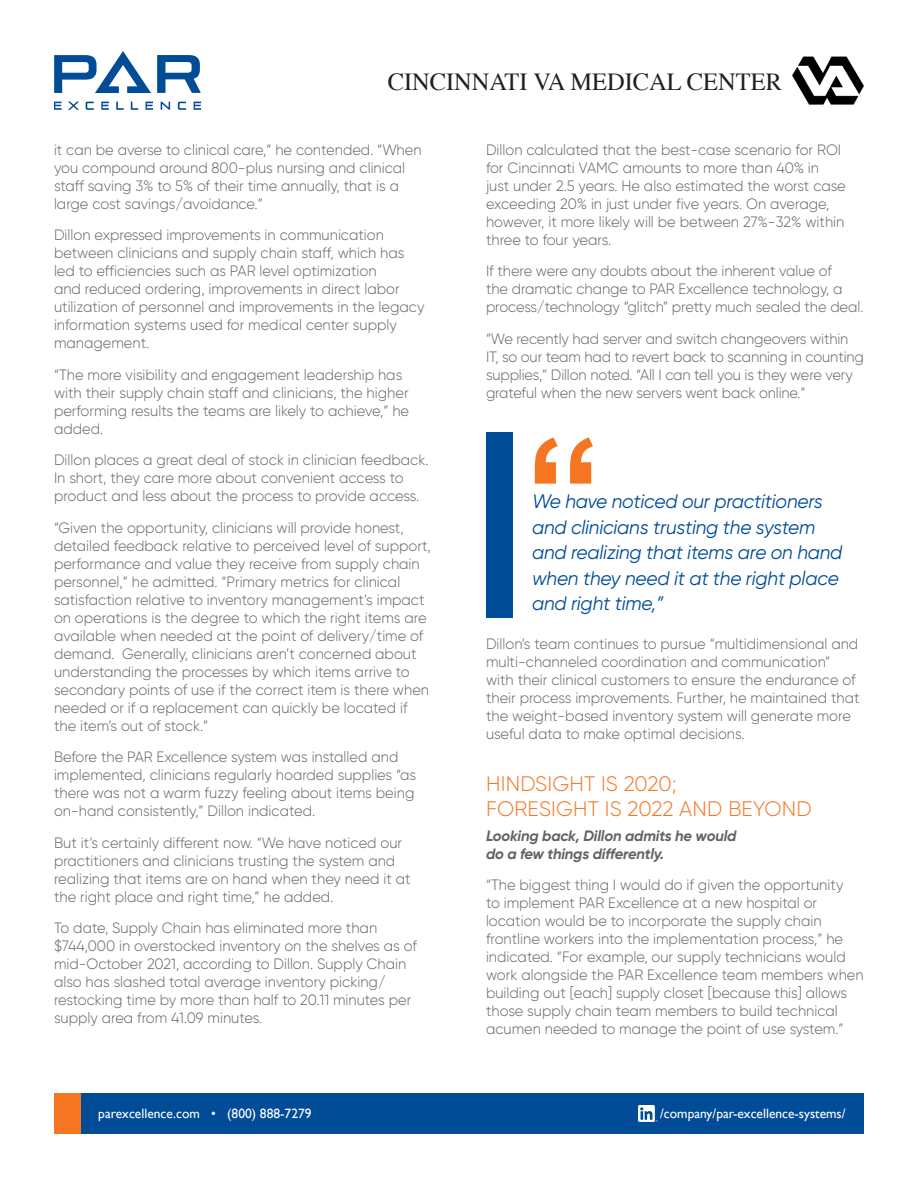
<style>
.page{position:relative;width:918px;height:1188px;background:#fff}
.page>*{position:absolute;margin:0;border:0;box-sizing:border-box;transform-origin:0 0}
.BODY_COPY{font:700 155.7px "Arial";color:#f57523}
.t1{font:24.45px "Times";color:#231f20}
.SUBHEAD{font:300 21px/25.2px "Gilroy";letter-spacing:.01em;color:#f57523}
.BODY_COPY-2{font:italic 19.5px/25.5px "Gilroy";letter-spacing:-.01em;color:#004c97}
.BODY_COPY-3{font:300 15px/18px "Gilroy";color:#636366}
.BODY_BOLD_ITAL{font:italic 700 15px/18px "Gilroy";letter-spacing:-.01em;color:#636366}
.t2{font:13.5px "Gill Sans";color:#fff}
</style>
<div class="page">
<div style="left:54px;top:1094px;width:810px;height:40px;background:#004c97"></div>
<img style="left:638px;top:1106px;width:20px;height:16px">
<div style="left:54px;top:1094px;width:27px;height:40px;background:#f57523"></div>
<img style="left:792px;top:56px;width:72px;height:49px">
<div style="left:486px;top:432px;width:27px;height:185px;background:#004c97"></div>
<svg style="left:54px;top:102px;width:8px;height:8px"></svg>
<svg style="left:101px;top:102px;width:8px;height:8px"></svg>
<svg style="left:146px;top:102px;width:7px;height:8px"></svg>
<svg style="left:68px;top:102px;width:11px;height:8px"></svg>
<svg style="left:86px;top:102px;width:8px;height:8px"></svg>
<svg style="left:194px;top:102px;width:7px;height:8px"></svg>
<svg style="left:178px;top:102px;width:8px;height:8px"></svg>
<svg style="left:116px;top:102px;width:8px;height:8px"></svg>
<svg style="left:131px;top:102px;width:7px;height:8px"></svg>
<svg style="left:161px;top:102px;width:9px;height:8px"></svg>
<svg style="left:157px;top:55px;width:44px;height:38px"></svg>
<svg style="left:54px;top:51px;width:97px;height:42px"></svg>
<h2 class="t1" style="left:388px;top:58px;width:396px">CINCINNATI VA MEDICAL CENTER</h2>
<p class="BODY_COPY-3" style="left:54px;top:140px;width:369px">it can be averse to clinical care,” he contended. “When you compound around 800-plus nursing and clinical staff saving 3% to 5% of their time annually, that is a large cost savings/avoidance.”</p>
<p class="BODY_COPY-3" style="left:54px;top:226px;width:372px">Dillon expressed improvements in communication between clinicians and supply chain staff, which has led to efficiencies such as PAR level optimization<br>and reduced ordering, improvements in direct labor utilization of personnel and improvements in the legacy information systems used for medical center supply management.</p>
<p class="BODY_COPY-3" style="left:54px;top:365px;width:357px">“The more visibility and engagement leadership has with their supply chain staff and clinicians, the higher performing results the teams are likely to achieve,” he added.</p>
<p class="BODY_COPY-3" style="left:54px;top:451px;width:376px">Dillon places a great deal of stock in clinician feedback.<br>In short, they care more about convenient access to product and less about the process to provide access.</p>
<p class="BODY_COPY-3" style="left:54px;top:518px;width:378px">“Given the opportunity, clinicians will provide honest, detailed feedback relative to perceived level of support, performance and value they receive from supply chain personnel,” he admitted. “Primary metrics for clinical satisfaction relative to inventory management’s impact on operations is the degree to which the right items are available when needed at the point of delivery/time of demand. Generally, clinicians aren’t concerned about understanding the processes by which items arrive to secondary points of use if the correct item is there when needed or if a replacement can quickly be located if the item’s out of stock.”</p>
<p class="BODY_COPY-3" style="left:54px;top:748px;width:364px">Before the PAR Excellence system was installed and implemented, clinicians regularly hoarded supplies “as there was not a warm fuzzy feeling about items being on-hand consistently,” Dillon indicated.</p>
<p class="BODY_COPY-3" style="left:54px;top:833px;width:358px">But it’s certainly different now. “We have noticed our practitioners and clinicians trusting the system and realizing that items are on hand when they need it at the right place and right time,” he added.</p>
<p class="BODY_COPY-3" style="left:54px;top:919px;width:364px">To date, Supply Chain has eliminated more than $744,000 in overstocked inventory on the shelves as of mid-October 2021, according to Dillon. Supply Chain also has slashed total average inventory picking/ restocking time by more than half to 20.11 minutes per supply area from 41.09 minutes.</p>
<p class="BODY_COPY-3" style="left:486px;top:140px;width:361px">Dillon calculated that the best-case scenario for ROI for Cincinnati VAMC amounts to more than 40% in just under 2.5 years. He also estimated the worst case exceeding 20% in just under five years. On average, however, it more likely will be between 27%-32% within three to four years.</p>
<p class="BODY_COPY-3" style="left:486px;top:262px;width:379px">If there were any doubts about the inherent value of<br>the dramatic change to PAR Excellence technology, a process/technology “glitch” pretty much sealed the deal.</p>
<p class="BODY_COPY-3" style="left:486px;top:329px;width:380px">“We recently had server and switch changeovers within IT, so our team had to revert back to scanning in counting supplies,” Dillon noted. “All I can tell you is they were very grateful when the new servers went back online.”</p>
<p class="BODY_COPY" style="left:525px;top:393px;width:79px">“</p>
<p class="BODY_COPY-2" style="left:532px;top:488px;width:312px">We have noticed our practitioners and clinicians trusting the system and realizing that items are on hand when they need it at the right place and right time,”</p>
<p class="BODY_COPY-3" style="left:486px;top:634px;width:375px">Dillon’s team continues to pursue “multidimensional and multi-channeled coordination and communication” with their clinical customers to ensure the endurance of their process improvements. Further, he maintained that the weight-based inventory system will generate more useful data to make optimal decisions.</p>
<p class="SUBHEAD" style="left:486px;top:771px;width:327px">HINDSIGHT IS 2020;<br>FORESIGHT IS 2022 AND BEYOND</p>
<p class="BODY_BOLD_ITAL" style="left:486px;top:826px;width:252px">Looking back, Dillon admits he would do a few things differently.</p>
<p class="BODY_COPY-3" style="left:486px;top:876px;width:379px">“The biggest thing I would do if given the opportunity<br>to implement PAR Excellence at a new hospital or location would be to incorporate the supply chain frontline workers into the implementation process,” he indicated. “For example, our supply technicians would work alongside the PAR Excellence team members when building out [each] supply closet [because this] allows those supply chain team members to build technical acumen needed to manage the point of use system.”</p>
<p class="t2" style="left:98px;top:1105px;width:215px">parexcellence.com • (800) 888-7279</p>
<p class="t2" style="left:660px;top:1105px;width:187px">/company/par-excellence-systems/</p>
</div>
